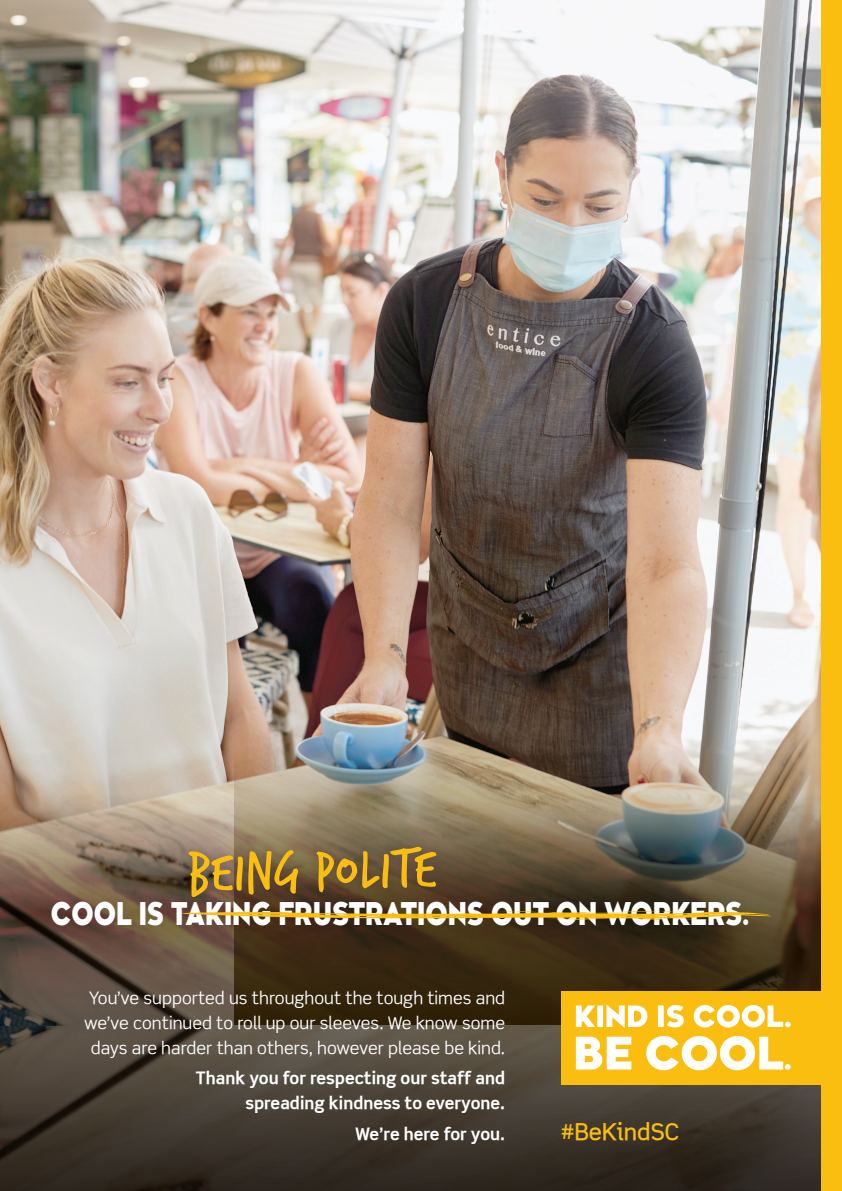
<style>
.page{position:relative;width:842px;height:1191px;background:#fff}
.page>*{position:absolute;margin:0;border:0;box-sizing:border-box;transform-origin:0 0}
.t1{font:58.3px "Verveine";color:#f9be0f}
.t2{font:800 30.5px "Kessel 105 W00";color:#fff;scale:.83 1}
.t3{font:500 23px "Scene Alt";color:#f9be0f}
.t4{font:17px/24.8px "Scene";color:#fff;text-align:center}
.t5{font:700 17px/24.8px "Scene";color:#fff;text-align:right}
.t6{font:700 17px "Scene";letter-spacing:-.02em;color:#fff}
</style>
<div class="page">
<img style="left:0;top:0;width:822px;height:1191px">
<img style="left:234px;top:166px;width:588px;height:859px">
<div style="left:822px;top:0;width:20px;height:1191px;background:#f9be0f"></div>
<div style="left:178px;top:836px;width:269px;height:72px;background:#323640;opacity:.2"></div>
<div style="left:43px;top:892px;width:714px;height:43px;background:#323640;opacity:.1"></div>
<div style="left:561px;top:991px;width:266px;height:93px;background:#f9be0f"></div>
<svg style="left:576px;top:1004px;width:214px;height:24px"></svg>
<svg style="left:576px;top:1036px;width:214px;height:34px"></svg>
<svg style="left:182px;top:911px;width:593px;height:9px;background:#977116"></svg>
<h1 class="t1" style="left:186px;top:832px;width:252px;rotate:-1deg">BEING POLITE</h1>
<h2 class="t2" style="left:51px;top:896px;width:844px">COOL IS TAKING FRUSTRATIONS OUT ON WORKERS.</h2>
<p class="t4" style="left:84px;top:985px;width:422px">You’ve supported us throughout the tough times and we’ve continued to roll up our sleeves. We know some days are harder than others, however please be kind.</p>
<p class="t5" style="left:195px;top:1065px;width:311px">Thank you for respecting our staff and spreading kindness to everyone.</p>
<p class="t6" style="left:355px;top:1123px;width:151px">We’re here for you.</p>
<h3 class="t3" style="left:561px;top:1117px;width:119px">#BeKindSC</h3>
</div>
